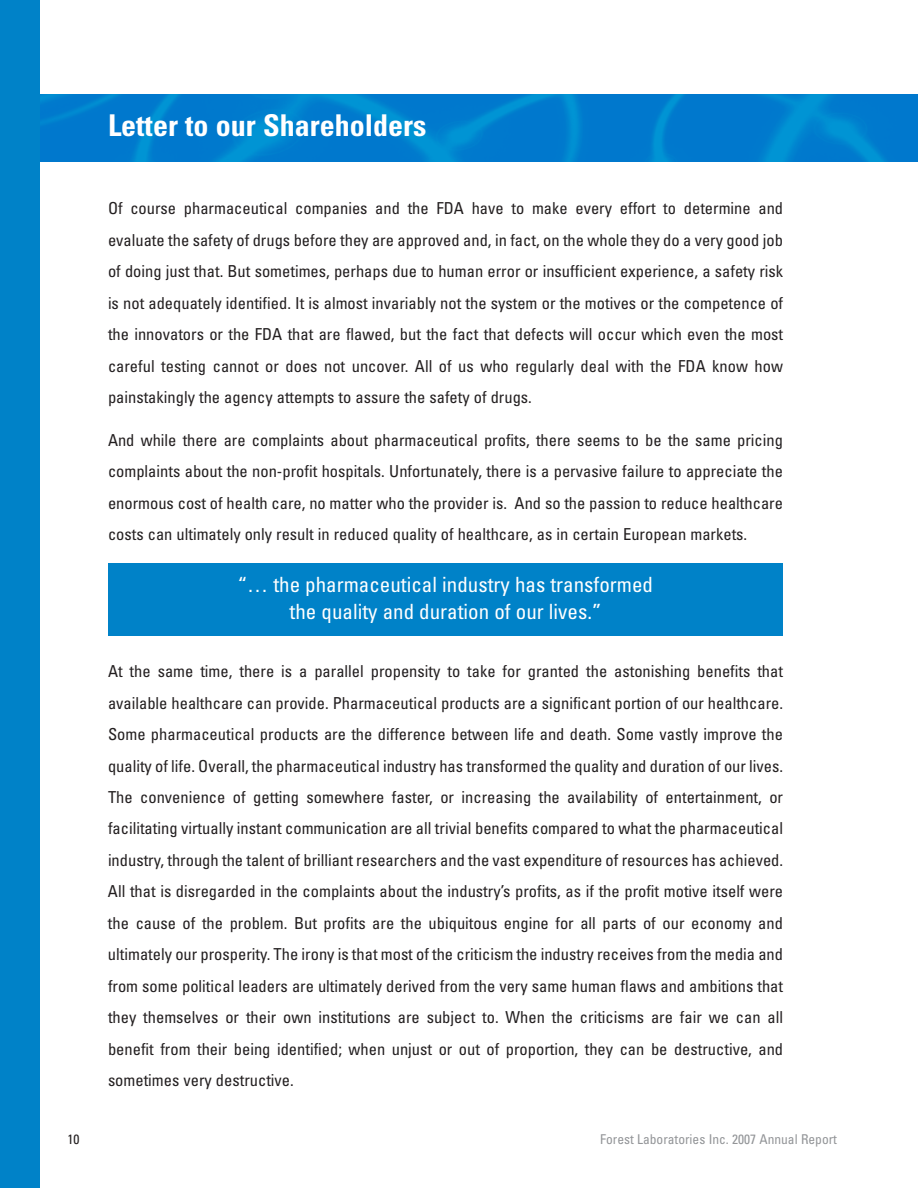
<style>
.page{position:relative;width:918px;height:1188px;background:#fff}
.page>*{position:absolute;margin:0;border:0;box-sizing:border-box;transform-origin:0 0}
.t1{font:700 condensed 30px "Univers";color:#fff}
.t2{font:condensed 21px/27px "Univers";color:#fff;text-align:center}
.t3{font:condensed 16.5px/31.5px "Univers";color:#231f20;text-align:justify}
.t4{font:condensed 13.5px "Univers";color:#939598}
.t5{font:condensed 13.5px "Univers";color:#231f20}
</style>
<div class="page">
<img style="left:40px;top:94px;width:878px;height:68px">
<div style="left:0;top:0;width:40px;height:1188px;background:#0082c8"></div>
<div style="left:108px;top:564px;width:675px;height:72px;background:#0082c8"></div>
<h1 class="t1" style="left:108px;top:114px;width:320px">Letter to our Shareholders</h1>
<p class="t3" style="left:108px;top:194px;width:677px">Of course pharmaceutical companies and the FDA have to make every effort to determine and evaluate the safety of drugs before they are approved and, in fact, on the whole they do a very good job of doing just that. But sometimes, perhaps due to human error or insufficient experience, a safety risk is not adequately identified. It is almost invariably not the system or the motives or the competence of the innovators or the FDA that are flawed, but the fact that defects will occur which even the most careful testing cannot or does not uncover. All of us who regularly deal with the FDA know how painstakingly the agency attempts to assure the safety of drugs.</p>
<p class="t3" style="left:108px;top:425px;width:677px">And while there are complaints about pharmaceutical profits, there seems to be the same pricing complaints about the non-profit hospitals. Unfortunately, there is a pervasive failure to appreciate the enormous cost of health care, no matter who the provider is. And so the passion to reduce healthcare costs can ultimately only result in reduced quality of healthcare, as in certain European markets.</p>
<p class="t2" style="left:238px;top:573px;width:417px">“… the pharmaceutical industry has transformed the quality and duration of our lives.”</p>
<p class="t3" style="left:108px;top:657px;width:677px">At the same time, there is a parallel propensity to take for granted the astonishing benefits that available healthcare can provide. Pharmaceutical products are a significant portion of our healthcare.<br>Some pharmaceutical products are the difference between life and death. Some vastly improve the quality of life. Overall, the pharmaceutical industry has transformed the quality and duration of our lives.<br>The convenience of getting somewhere faster, or increasing the availability of entertainment, or facilitating virtually instant communication are all trivial benefits compared to what the pharmaceutical industry, through the talent of brilliant researchers and the vast expenditure of resources has achieved.<br>All that is disregarded in the complaints about the industry’s profits, as if the profit motive itself were the cause of the problem. But profits are the ubiquitous engine for all parts of our economy and ultimately our prosperity. The irony is that most of the criticism the industry receives from the media and from some political leaders are ultimately derived from the very same human flaws and ambitions that they themselves or their own institutions are subject to. When the criticisms are fair we can all benefit from their being identified; when unjust or out of proportion, they can be destructive, and sometimes very destructive.</p>
<p class="t5" style="left:68px;top:1134px;width:13px">10</p>
<p class="t4" style="left:600px;top:1134px;width:238px">Forest Laboratories Inc. 2007 Annual Report</p>
</div>
